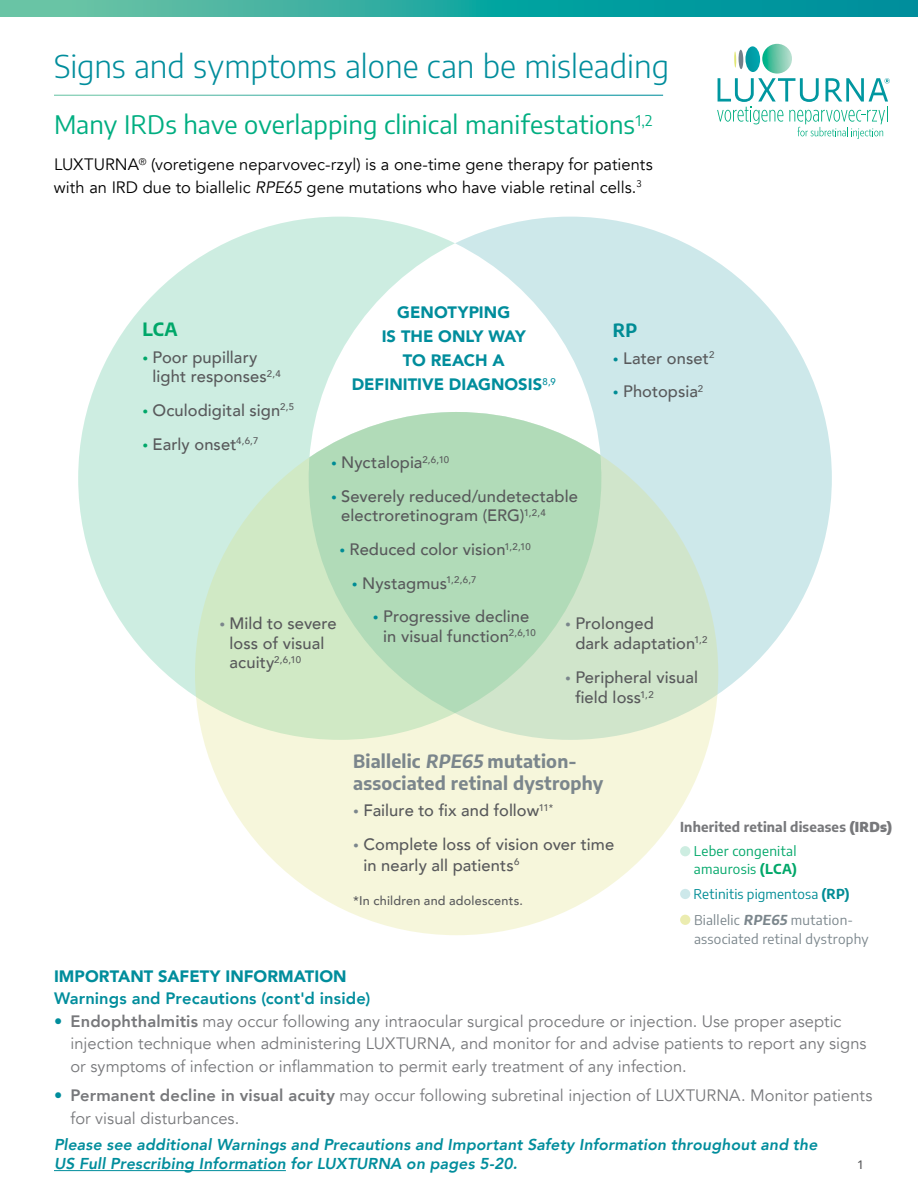
<style>
.page{position:relative;width:918px;height:1188px;background:#fff}
.page>*{position:absolute;margin:0;border:0;box-sizing:border-box;transform-origin:0 0}
.t1{font:300 31.5px "Encode Sans";color:#008d9c}
.t2{font:25.5px "Encode Sans";letter-spacing:.005em;color:#00ae81}
.t3{font:700 18px/22px "Encode Sans";letter-spacing:.01em;color:#7b868c}
.t4{font:700 18px "Encode Sans";color:#00a769}
.t5{font:700 18px "Encode Sans";color:#008c95}
.t6{font:500 16.5px/19.5px "Avenir";letter-spacing:.005em;color:#58595b}
.t7{font:16.5px/22.5px "Avenir";color:#77787b}
.t8{font:16.5px/22.5px "Avenir";color:#000}
.t9{font:900 16.5px/24px "Avenir";color:#008d9c;text-align:center}
.t10{font:800 16.5px "Avenir";letter-spacing:.005em;color:#008d9c}
.t11{font:italic 800 15.75px/19.5px "Avenir";letter-spacing:.01em;color:#008d9c}
.t12{font:13.5px/25.3px "Encode Sans";letter-spacing:.015em;color:#008c95}
.t13{font:700 13.5px/24.8px "Encode Sans";letter-spacing:.015em;color:#77787b}
.t14{font:13.5px "Encode Sans";letter-spacing:.025em;color:#7b868c}
.t15{font:500 12.6px "Avenir";letter-spacing:.02em;color:#58595b}
.t16{font:500 12.15px "Avenir";color:#58595b}
.s1{font-style:italic}
.s2{font-family:"Encode Sans";font-weight:400;color:#00a769}
.s3{font-family:"Encode Sans";font-weight:400;color:#008c95}
.s4{font-family:"Encode Sans";font-weight:400;color:#7b868c}
.s5{font-weight:900}
.s6{font-weight:400;color:#00a769}
.s7{color:#00a769}
.s8{font-weight:700;color:#00a769}
.s9{font-weight:700}
.s10{color:#7b868c}
.s11{font-weight:700;color:#7b868c}
.s12{color:#008d9c}
.s13{font-weight:800}
</style>
<div class="page">
<svg style="left:455px;top:217px;width:377px;height:521px;fill:#cde8ea"></svg>
<svg style="left:78px;top:217px;width:377px;height:520px;fill:#cdede1"></svg>
<svg style="left:309px;top:412px;width:292px;height:45px"></svg>
<svg style="left:195px;top:412px;width:523px;height:523px;background:#d4e8ca"></svg>
<svg style="left:0;top:0;width:918px;height:16px;background:#26a8a0"></svg>
<hr style="left:54px;top:1170px;width:232px;height:1px;background:#008d9c">
<div style="left:680px;top:846px;width:10px;height:10px;background:#cdede1;border-radius:50%"></div>
<div style="left:680px;top:889px;width:10px;height:10px;background:#cde8ea;border-radius:50%"></div>
<div style="left:680px;top:915px;width:10px;height:10px;background:#ebecb0;border-radius:50%"></div>
<svg style="left:717px;top:44px;width:173px;height:95px"></svg>
<h1 class="t1" style="left:54px;top:44px;width:617px">Signs and symptoms alone can be misleading</h1>
<h2 class="t2" style="left:54px;top:107px;width:600px">Many IRDs have overlapping clinical manifestations<sup>1,2</sup></h2>
<p class="t8" style="left:54px;top:154px;width:600px">LUXTURNA<sup>®</sup> (voretigene neparvovec-rzyl) is a one-time gene therapy for patients with an IRD due to biallelic <span class="s1">RPE65</span> gene mutations who have viable retinal cells.<sup>3</sup></p>
<p class="t4" style="left:142px;top:316px;width:37px">LCA</p>
<p class="t6" style="left:153px;top:346px;width:130px;text-indent:-10px"><span class="s2">•</span> Poor pupillary light responses<sup>2,4</sup></p>
<p class="t6" style="left:142px;top:400px;width:153px"><span class="s2">•</span> Oculodigital sign<sup>2,5</sup></p>
<p class="t6" style="left:142px;top:433px;width:118px"><span class="s2">•</span> Early onset<sup>4,6,7</sup></p>
<p class="t9" style="left:352px;top:300px;width:206px">GENOTYPING<br>IS THE ONLY WAY<br>TO REACH A<br>DEFINITIVE DIAGNOSIS<sup>8,9</sup></p>
<p class="t5" style="left:613px;top:317px;width:26px">RP</p>
<p class="t6" style="left:613px;top:347px;width:103px"><span class="s3">•</span> Later onset<sup>2</sup></p>
<p class="t6" style="left:613px;top:381px;width:92px"><span class="s3">•</span> Photopsia<sup>2</sup></p>
<p class="t6" style="left:331px;top:452px;width:120px"><span class="s3">•</span> Nyctalopia<sup>2,6,10</sup></p>
<p class="t6" style="left:341px;top:485px;width:238px;text-indent:-10px"><span class="s3">•</span> Severely reduced/undetectable electroretinogram (ERG)<sup>1,2,4</sup></p>
<p class="t6" style="left:339px;top:539px;width:193px"><span class="s3">•</span> Reduced color vision<sup>1,2,10</sup></p>
<p class="t6" style="left:352px;top:572px;width:126px"><span class="s3">•</span> Nystagmus<sup>1,2,6,7</sup></p>
<p class="t6" style="left:383px;top:606px;width:154px;text-indent:-10px"><span class="s3">•</span> Progressive decline in visual function<sup>2,6,10</sup></p>
<p class="t6" style="left:230px;top:613px;width:109px;text-indent:-10px"><span class="s4">•</span> Mild to severe loss of visual acuity<sup>2,6,10</sup></p>
<p class="t6" style="left:575px;top:613px;width:134px;text-indent:-10px"><span class="s4">•</span> Prolonged<br>dark adaptation<sup>1,2</sup></p>
<p class="t6" style="left:575px;top:666px;width:124px;line-height:20.5px;text-indent:-10px"><span class="s4">•</span> Peripheral visual field loss<sup>1,2</sup></p>
<p class="t3" style="left:353px;top:749px;width:252px">Biallelic RPE65 mutation&shy;associated retinal dystrophy</p>
<p class="t6" style="left:353px;top:800px;width:201px"><span class="s4">•</span> Failure to fix and follow<sup>11*</sup></p>
<p class="t6" style="left:364px;top:833px;width:252px;line-height:20.5px;text-indent:-10px"><span class="s4">•</span> Complete loss of vision over time in nearly all patients<sup>6</sup></p>
<p class="t15" style="left:353px;top:890px;width:171px">*In children and adolescents.</p>
<p class="t13" style="left:694px;top:813px;width:200px;text-indent:-14px">Inherited retinal diseases <span class="s5">(IRDs)<br></span><span class="s6">Leber congenital</span></p>
<p class="t12" style="left:694px;top:856px;width:161px"><span class="s7">amaurosis</span> <span class="s8">(LCA)<br></span>Retinitis pigmentosa <span class="s9">(RP)<br></span><span class="s10">Biallelic</span> <span class="s11">RPE65</span> <span class="s10">mutation-</span></p>
<p class="t14" style="left:694px;top:930px;width:176px">associated retinal dystrophy</p>
<p class="t9" style="left:54px;top:964px;width:294px">IMPORTANT SAFETY INFORMATION</p>
<p class="t10" style="left:54px;top:986px;width:318px">Warnings and Precautions (cont'd inside)</p>
<p class="t7" style="left:71px;top:1010px;width:798px;text-indent:-17px"><span class="s12">•</span> <span class="s13">Endophthalmitis</span> may occur following any intraocular surgical procedure or injection. Use proper aseptic injection technique when administering LUXTURNA, and monitor for and advise patients to report any signs or symptoms of infection or inflammation to permit early treatment of any infection.</p>
<p class="t7" style="left:70px;top:1085px;width:804px;text-indent:-16px"><span class="s12">•</span> <span class="s13">Permanent decline in visual acuity</span> may occur following subretinal injection of LUXTURNA. Monitor patients for visual disturbances.</p>
<p class="t11" style="left:54px;top:1135px;width:765px">Please see additional Warnings and Precautions and Important Safety Information throughout and the<br>US Full Prescribing Information for LUXTURNA on pages 5-20.</p>
<p class="t16" style="left:857px;top:1154px;width:8px">1</p>
</div>
